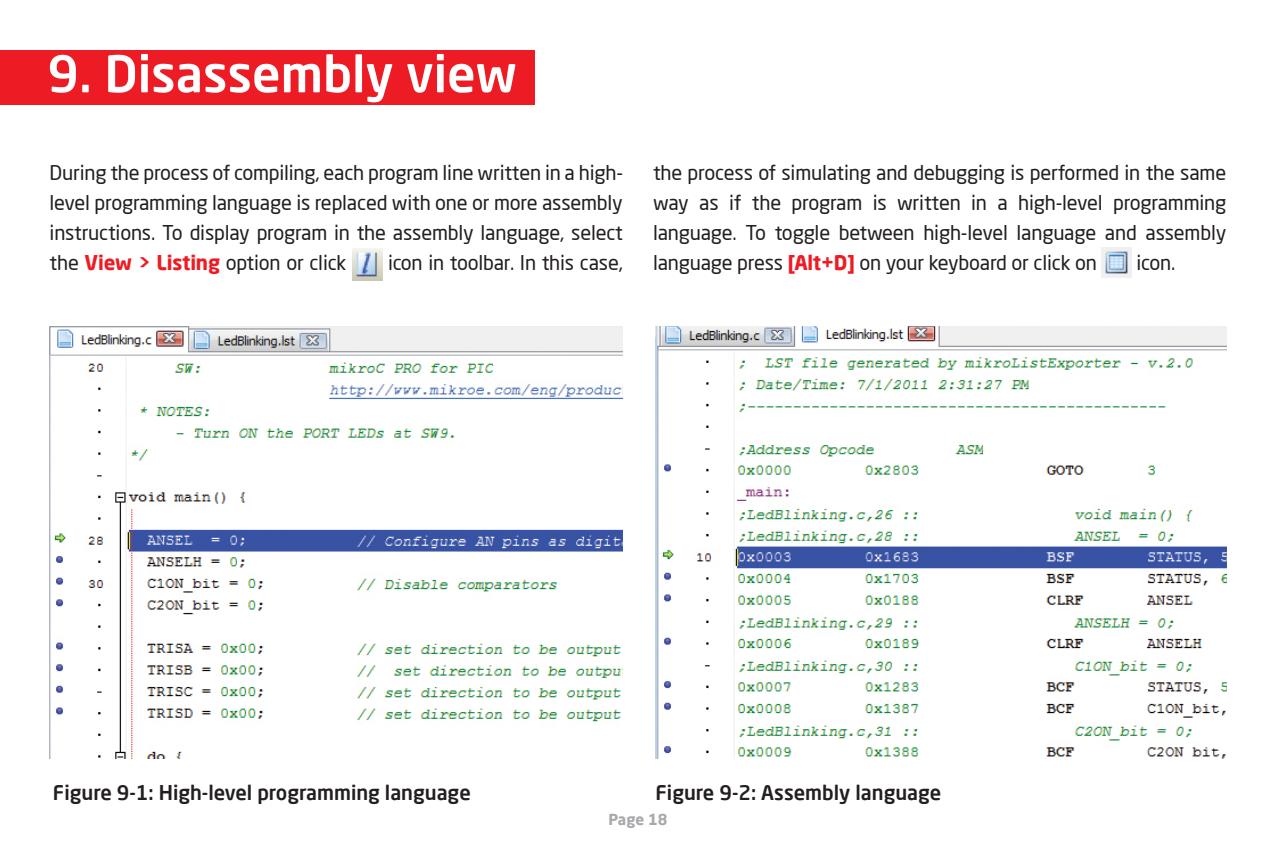
<style>
.page{position:relative;width:1276px;height:851px;background:#fff}
.page>*{position:absolute;margin:0;border:0;box-sizing:border-box;transform-origin:0 0}
.t1{font:500 50px "Neo Sans Pro";color:#fff}
.t2{font:20px/30px "Neo Sans Pro";letter-spacing:-.01em;color:#231f20;text-align:justify}
.t3{font:500 20px "Neo Sans Pro";color:#231f20}
.t4{font:700 15px "Neo Sans Pro";color:#a7a9ac}
.s1{font-weight:700;color:#ed1c24}
</style>
<div class="page">
<img style="left:352px;top:248px;width:30px;height:32px">
<img style="left:1101px;top:247px;width:31px;height:30px">
<div style="left:0;top:50px;width:534px;height:54px;background:#ed1c24"></div>
<img style="left:655px;top:326px;width:571px;height:432px">
<img style="left:50px;top:326px;width:573px;height:432px">
<h1 class="t1" style="left:47px;top:42px;width:471px">9. Disassembly view</h1>
<p class="t2" style="left:50px;top:157px;width:575px">During the process of compiling, each program line written in a high&shy;level programming language is replaced with one or more assembly instructions. To display program in the assembly language, select the <span class="s1">View &gt; Listing</span> option or click</p>
<p class="t2" style="left:388px;top:247px;width:236px">icon in toolbar. In this case,</p>
<p class="t2" style="left:653px;top:157px;width:575px">the process of simulating and debugging is performed in the same way as if the program is written in a high-level programming language. To toggle between high-level language and assembly language press <span class="s1">[Alt+D]</span> on your keyboard or click on</p>
<p class="t2" style="left:1136px;top:247px;width:40px">icon.</p>
<p class="t3" style="left:53px;top:780px;width:419px">Figure 9-1: High-level programming language</p>
<p class="t3" style="left:655px;top:780px;width:287px">Figure 9-2: Assembly language</p>
<p class="t4" style="left:608px;top:809px;width:60px">Page 18</p>
</div>
